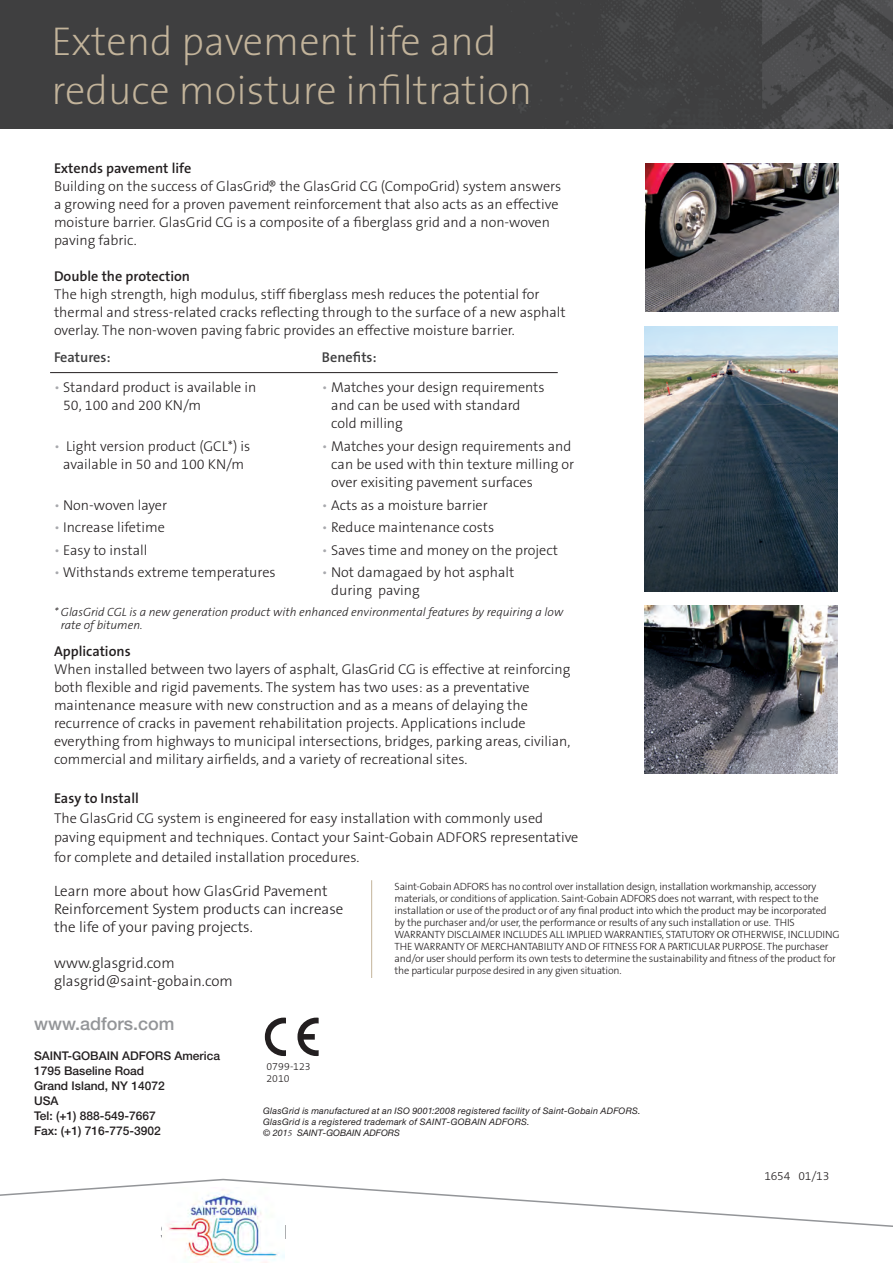
<style>
.page{position:relative;width:893px;height:1263px;background:#fff}
.page>*{position:absolute;margin:0;border:0;box-sizing:border-box;transform-origin:0 0}
.t1{font:200 40.5px/48.6px "The Sans B2";color:#c3b49b}
.t2{font:500 18px "Helvetica Neue LT Pro";color:#939598}
.t3{font:300 15px/18px "The Sans B3";color:#231f20}
.t4{font:300 14.25px/18px "The Sans B3";color:#231f20}
.t5{font:600 14.25px "The Sans B6";color:#231f20}
.t6{font:600 14.25px "The Sans B6";color:#3e3e3f}
.t7{font:500 12px "Helvetica Neue LT Pro";color:#231f20}
.t8{font:italic 300 12px/13.5px "The Sans B3";color:#231f20}
.t9{font:300 12px "The Sans B3";letter-spacing:-.02em;color:#231f20}
.t10{font:300 10.5px/12px "The Sans B3";letter-spacing:-.02em;color:#231f20}
.t11{font:italic 9px/10.8px "Helvetica Neue LT Pro";letter-spacing:.03em;color:#231f20}
.s1{color:#a8a9ad}
.s2{font-family:"Minion Pro"}
</style>
<div class="page">
<img style="left:0;top:0;width:893px;height:129px">
<svg style="left:0;top:1178px;width:893px;height:51px"></svg>
<img style="left:644px;top:605px;width:194px;height:169px">
<img style="left:644px;top:326px;width:194px;height:265px">
<img style="left:645px;top:163px;width:193px;height:148px">
<svg style="left:265px;top:1017px;width:21px;height:39px"></svg>
<svg style="left:297px;top:1017px;width:22px;height:39px"></svg>
<hr style="left:371px;top:880px;width:1px;height:98px;background:#c3b49b">
<hr style="left:50px;top:372px;width:508px;height:1px;background:#231f20">
<img style="left:162px;top:1187px;width:123px;height:76px">
<p class="t1" style="left:52px;top:19px;width:482px">Extend pavement life and reduce moisture infiltration</p>
<p class="t5" style="left:54px;top:160px;width:139px">Extends pavement life</p>
<p class="t4" style="left:54px;top:177px;width:509px">Building on the success of GlasGrid,® the GlasGrid CG (CompoGrid) system answers a growing need for a proven pavement reinforcement that also acts as an effective moisture barrier. GlasGrid CG is a composite of a fiberglass grid and a non-woven paving fabric.</p>
<p class="t5" style="left:54px;top:268px;width:138px">Double the protection</p>
<p class="t4" style="left:54px;top:285px;width:513px">The high strength, high modulus, stiff fiberglass mesh reduces the potential for thermal and stress-related cracks reflecting through to the surface of a new asphalt overlay. The non-woven paving fabric provides an effective moisture barrier.</p>
<p class="t6" style="left:54px;top:350px;width:58px">Features:</p>
<p class="t6" style="left:322px;top:350px;width:56px">Benefits:</p>
<p class="t4" style="left:63px;top:379px;width:195px;text-indent:-9px"><span class="s1">•</span> Standard product is available in<br>50, 100 and 200 KN/m</p>
<p class="t4" style="left:331px;top:379px;width:215px;text-indent:-9px"><span class="s1">•</span> Matches your design requirements and can be used with standard cold milling</p>
<p class="t4" style="left:54px;top:438px;width:198px;text-align:center"><span class="s1">•</span> Light version product (GCL*) is available in 50 and 100 KN/m</p>
<p class="t4" style="left:331px;top:438px;width:244px;text-indent:-9px"><span class="s1">•</span> Matches your design requirements and can be used with thin texture milling or over exisiting pavement surfaces</p>
<p class="t4" style="left:54px;top:496px;width:115px"><span class="s1">•</span> Non-woven layer</p>
<p class="t4" style="left:322px;top:496px;width:167px"><span class="s1">•</span> Acts as a moisture barrier</p>
<p class="t4" style="left:54px;top:519px;width:112px"><span class="s1">•</span> Increase lifetime</p>
<p class="t4" style="left:322px;top:519px;width:174px"><span class="s1">•</span> Reduce maintenance costs</p>
<p class="t4" style="left:54px;top:541px;width:95px"><span class="s1">•</span> Easy to install</p>
<p class="t4" style="left:322px;top:541px;width:238px"><span class="s1">•</span> Saves time and money on the project</p>
<p class="t4" style="left:54px;top:564px;width:223px"><span class="s1">•</span> Withstands extreme temperatures</p>
<p class="t4" style="left:331px;top:564px;width:185px;text-indent:-9px"><span class="s1">•</span> Not damagaed by hot asphalt during paving</p>
<p class="t8" style="left:61px;top:605px;width:504px;text-indent:-7px">* GlasGrid CGL is a new generation product with enhanced environmental features by requiring a low rate of bitumen.</p>
<p class="t5" style="left:54px;top:644px;width:78px">Applications</p>
<p class="t4" style="left:54px;top:661px;width:518px">When installed between two layers of asphalt, GlasGrid CG is effective at reinforcing both flexible and rigid pavements. The system has two uses: as a preventative maintenance measure with new construction and as a means of delaying the recurrence of cracks in pavement rehabilitation projects. Applications include everything from highways to municipal intersections, bridges, parking areas, civilian, commercial and military airfields, and a variety of recreational sites.</p>
<p class="t5" style="left:54px;top:791px;width:86px">Easy to Install</p>
<p class="t4" style="left:54px;top:809px;width:526px;line-height:19.5px">The GlasGrid CG system is engineered for easy installation with commonly used paving equipment and techniques. Contact your Saint-Gobain ADFORS representative for complete and detailed installation procedures.</p>
<p class="t3" style="left:54px;top:882px;width:291px">Learn more about how GlasGrid Pavement<br>Reinforcement System products can increase the life of your paving projects.</p>
<p class="t3" style="left:54px;top:954px;width:122px">www.glasgrid.com</p>
<p class="t3" style="left:54px;top:972px;width:180px">glasgrid@saint-gobain.com</p>
<p class="t10" style="left:395px;top:880px;width:446px">Saint-Gobain ADFORS has no control over installation design, installation workmanship, accessory materials, or conditions of application. Saint-Gobain ADFORS does not warrant, with respect to the installation or use of the product or of any final product into which the product may be incorporated by the purchaser and/or user, the performance or results of any such installation or use. THIS WARRANTY DISCLAIMER INCLUDES ALL IMPLIED WARRANTIES, STATUTORY OR OTHERWISE, INCLUDING THE WARRANTY OF MERCHANTABILITY AND OF FITNESS FOR A PARTICULAR PURPOSE. The purchaser and/or user should perform its own tests to determine the sustainability and fitness of the product for the particular purpose desired in any given situation.</p>
<p class="t2" style="left:34px;top:1013px;width:142px">www.adfors.com</p>
<p class="t7" style="left:34px;top:1048px;width:188px">SAINT-GOBAIN ADFORS America</p>
<p class="t7" style="left:34px;top:1063px;width:112px">1795 Baseline Road</p>
<p class="t7" style="left:34px;top:1078px;width:132px">Grand Island, NY 14072</p>
<p class="t7" style="left:34px;top:1093px;width:26px">USA</p>
<p class="t7" style="left:34px;top:1108px;width:123px">Tel: (+1) 888-549-7667</p>
<p class="t7" style="left:34px;top:1123px;width:128px">Fax: (+1) 716-775-3902</p>
<p class="t10" style="left:266px;top:1061px;width:46px">0799-123</p>
<p class="t10" style="left:266px;top:1073px;width:25px">2010</p>
<p class="t11" style="left:263px;top:1105px;width:379px">GlasGrid is manufactured at an ISO 9001:2008 registered facility of Saint-Gobain ADFORS.<br>GlasGrid is a registered trademark of SAINT-GOBAIN ADFORS.<br>© 201<span class="s2">5</span> SAINT-GOBAIN ADFORS</p>
<p class="t9" style="left:764px;top:1169px;width:66px">1654 01/13</p>
</div>
